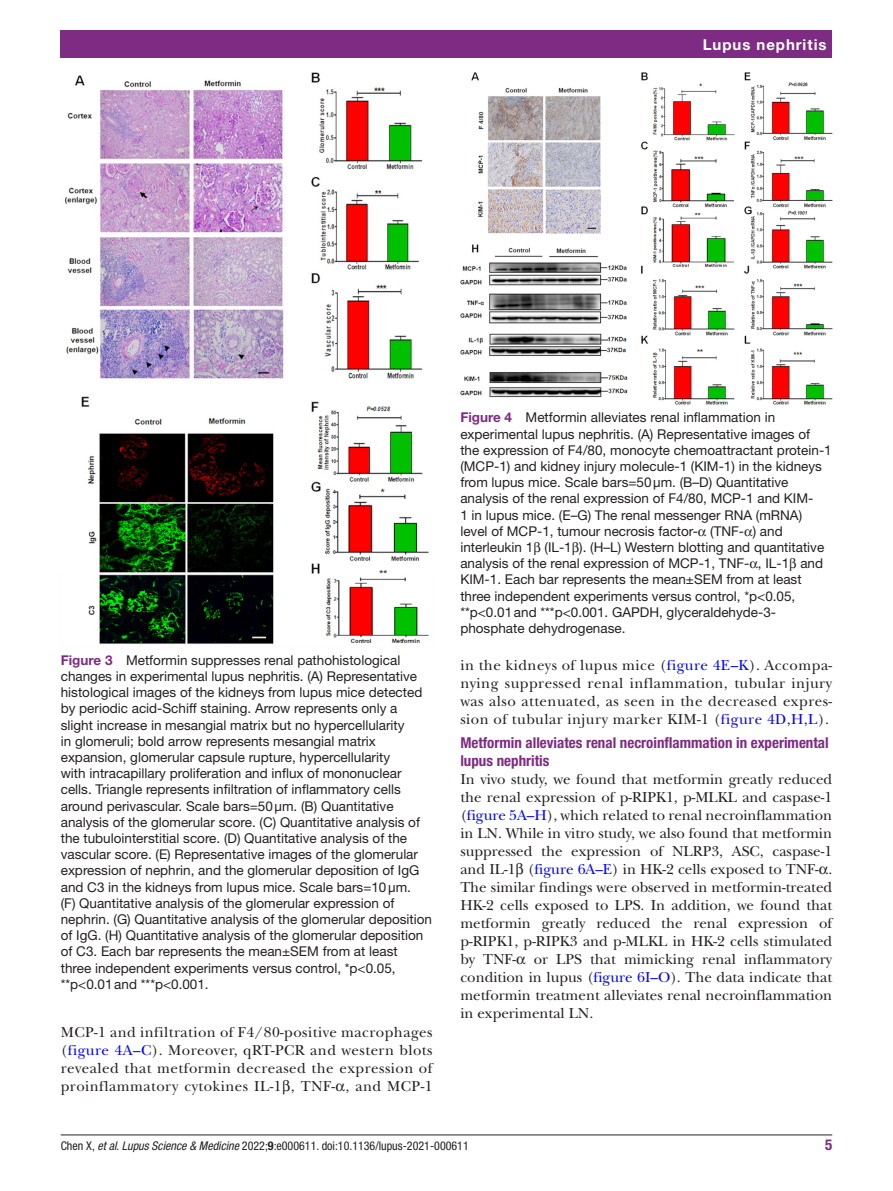
<style>
.page{position:relative;width:893px;height:1191px;background:#fff}
.page>*{position:absolute;margin:0;border:0;box-sizing:border-box;transform-origin:0 0}
.t1{font:15px/18px "New Baskerville";letter-spacing:.03em;color:#231f20;text-align:justify}
.t2{font:700 condensed 15px/18px "Helvetica Neue LT Std";color:#7d2b83}
.t3{font:700 15px "Helvetica Neue LT Std";letter-spacing:.065em;color:#fff}
.t4{font:13.5px/16.2px "Helvetica Neue LT Std";color:#231f20}
.t5{font:condensed 12px "Helvetica Neue LT Std";color:#231f20}
.s1{font-weight:700;color:#7d2b83}
.s2{color:#00f}
.s3{font-style:italic}
.s4{font-weight:700}
</style>
<div class="page">
<hr style="left:61px;top:1134px;width:771px;height:1px;background:#231f20">
<div style="left:61px;top:31px;width:771px;height:27px;background:#7d2b83"></div>
<img style="left:64px;top:73px;width:365px;height:571px">
<img style="left:460px;top:73px;width:372px;height:332px">
<p class="t3" style="left:703px;top:35px;width:125px">Lupus nephritis</p>
<p class="t4" style="left:61px;top:651px;width:373px"><span class="s1">Figure 3</span> Metformin suppresses renal pathohistological changes in experimental lupus nephritis. (A) Representative histological images of the kidneys from lupus mice detected by periodic acid-Schiff staining. Arrow represents only a slight increase in mesangial matrix but no hypercellularity<br>in glomeruli; bold arrow represents mesangial matrix expansion, glomerular capsule rupture, hypercellularity<br>with intracapillary proliferation and influx of mononuclear cells. Triangle represents infiltration of inflammatory cells around perivascular. Scale bars=50µm. (B) Quantitative analysis of the glomerular score. (C) Quantitative analysis of the tubulointerstitial score. (D) Quantitative analysis of the vascular score. (E) Representative images of the glomerular expression of nephrin, and the glomerular deposition of IgG and C3 in the kidneys from lupus mice. Scale bars=10µm.<br>(F) Quantitative analysis of the glomerular expression of nephrin. (G) Quantitative analysis of the glomerular deposition of IgG. (H) Quantitative analysis of the glomerular deposition of C3. Each bar represents the mean±SEM from at least<br>three independent experiments versus control, *p&lt;0.05, **p&lt;0.01and ***p&lt;0.001.</p>
<p class="t1" style="left:61px;top:1023px;width:373px">MCP-1 and infiltration of F4/80-positive macrophages (<span class="s2">figure 4A–C</span>). Moreover, qRT-PCR and western blots revealed that metformin decreased the expression of proinflammatory cytokines IL-1 , TNF- , and MCP-1</p>
<p class="t4" style="left:460px;top:409px;width:373px"><span class="s1">Figure 4</span> Metformin alleviates renal inflammation in experimental lupus nephritis. (A) Representative images of the expression of F4/80, monocyte chemoattractant protein-1 (MCP-1) and kidney injury molecule-1 (KIM-1) in the kidneys from lupus mice. Scale bars=50µm. (B–D) Quantitative analysis of the renal expression of F4/80, MCP-1 and KIM-<br>1 in lupus mice. (E–G) The renal messenger RNA (mRNA) level of MCP-1, tumour necrosis factor- (TNF- ) and interleukin 1 (IL-1 ). (H–L) Western blotting and quantitative analysis of the renal expression of MCP-1, TNF- , IL-1 and KIM-1. Each bar represents the mean±SEM from at least three independent experiments versus control, *p&lt;0.05, **p&lt;0.01and ***p&lt;0.001. GAPDH, glyceraldehyde-3- phosphate dehydrogenase.</p>
<p class="t1" style="left:460px;top:656px;width:373px">in the kidneys of lupus mice (<span class="s2">figure 4E–K</span>). Accompa&shy;nying suppressed renal inflammation, tubular injury was also attenuated, as seen in the decreased expres&shy;sion of tubular injury marker KIM-1 (<span class="s2">figure 4D,H,L</span>).</p>
<p class="t2" style="left:460px;top:734px;width:370px">Metformin alleviates renal necroinflammation in experimental lupus nephritis</p>
<p class="t1" style="left:460px;top:770px;width:373px">In vivo study, we found that metformin greatly reduced the renal expression of p-RIPK1, p-MLKL and caspase-1 (<span class="s2">figure 5A–H</span>), which related to renal necroinflammation in LN. While in vitro study, we also found that metformin suppressed the expression of NLRP3, ASC, caspase-1 and IL-1 (<span class="s2">figure 6A–E</span>) in HK-2 cells exposed to TNF- .<br>The similar findings were observed in metformin-treated HK-2 cells exposed to LPS. In addition, we found that metformin greatly reduced the renal expression of p-RIPK1, p-RIPK3 and p-MLKL in HK-2 cells stimulated by TNF- or LPS that mimicking renal inflammatory condition in lupus (<span class="s2">figure 6I–O</span>). The data indicate that metformin treatment alleviates renal necroinflammation in experimental LN.</p>
<p class="t5" style="left:61px;top:1138px;width:410px">Chen X, <span class="s3">et al</span>. <span class="s3">Lupus Science &amp; Medicine</span> 2022;<span class="s4">9</span>:e000611. doi:10.1136/lupus-2021-000611</p>
<p class="t2" style="left:825px;top:1135px;width:9px">5</p>
</div>
